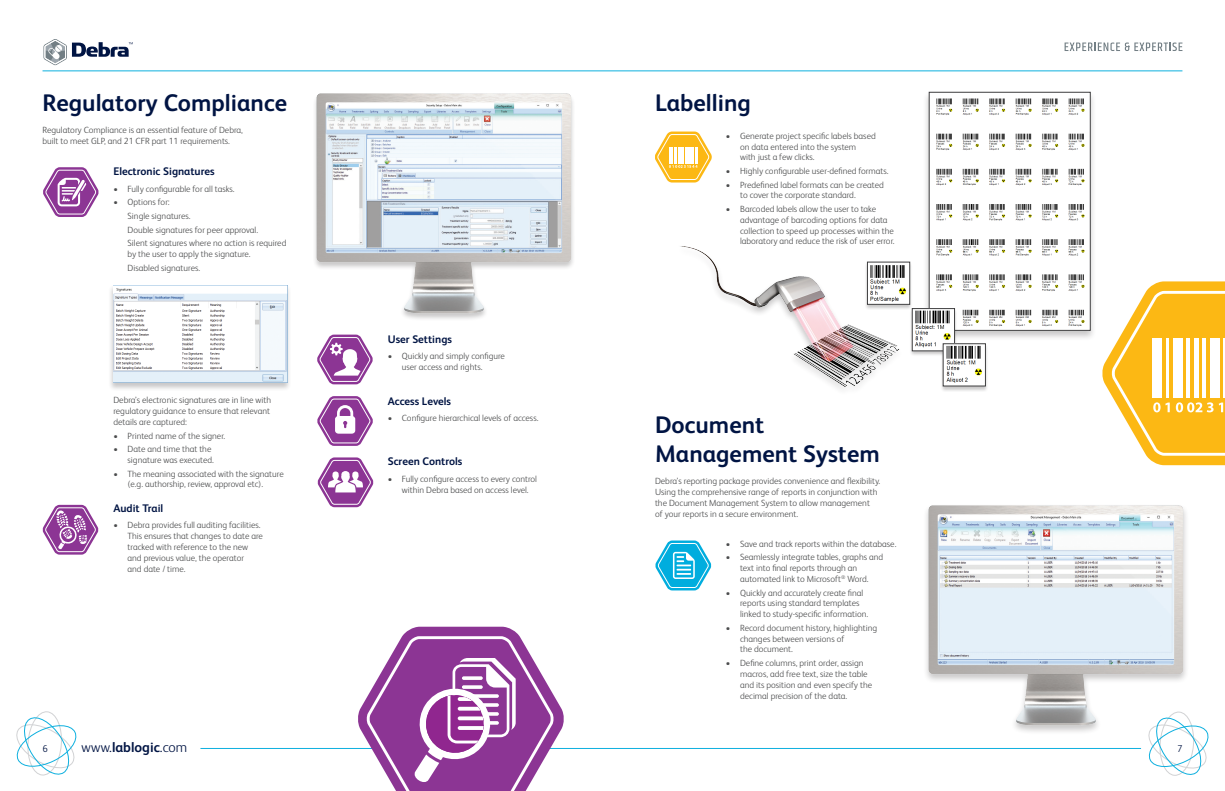
<style>
.page{position:relative;width:1225px;height:791px;background:#fff}
.page>*{position:absolute;margin:0;border:0;box-sizing:border-box;transform-origin:0 0}
.t1{font:700 24px/28.8px "FS Albert Pro";color:#001443}
.t2{font:300 14px "FS Albert Pro";letter-spacing:.005em;color:#001443}
.t3{font:700 11px "FS Albert Pro";color:#001443}
.t4{font:300 10px "FS Albert Pro";color:#001443}
.t5{font:300 9px/10.8px "FS Albert Pro";color:#4b4c4d}
.s1{font-weight:700}
</style>
<div class="page">
<hr style="left:200px;top:748px;width:941px;height:1px;background:#0eb0df">
<svg style="left:16px;top:711px;width:61px;height:65px"></svg>
<svg style="left:1148px;top:725px;width:61px;height:51px"></svg>
<svg style="left:1064px;top:43px;width:118px;height:8px"></svg>
<hr style="left:43px;top:70px;width:1139px;height:1px;background:#0eb0df">
<svg style="left:43px;top:39px;width:90px;height:26px"></svg>
<svg style="left:317px;top:335px;width:56px;height:49px"></svg>
<svg style="left:317px;top:396px;width:56px;height:50px"></svg>
<svg style="left:317px;top:457px;width:56px;height:50px"></svg>
<svg style="left:43px;top:167px;width:56px;height:50px"></svg>
<svg style="left:43px;top:505px;width:55px;height:50px"></svg>
<div style="left:108px;top:285px;width:184px;height:107px;background:#231f20;opacity:.25"></div>
<img style="left:113px;top:285px;width:174px;height:98px">
<img style="left:315px;top:94px;width:258px;height:225px">
<svg style="left:358px;top:627px;width:206px;height:164px"></svg>
<div style="left:923px;top:90px;width:173px;height:251px;background:#231f20;opacity:.25"></div>
<img style="left:931px;top:94px;width:157px;height:234px">
<div style="left:929px;top:92px;width:161px;height:238px;border:1px solid #3e3e3f"></div>
<img style="left:680px;top:246px;width:231px;height:144px">
<div style="left:864px;top:262px;width:48px;height:48px;background:#231f20;opacity:.25"></div>
<img style="left:869px;top:264px;width:39px;height:38px">
<div style="left:867px;top:262px;width:43px;height:42px;border:1px solid #3e3e3f"></div>
<div style="left:909px;top:308px;width:48px;height:49px;background:#231f20;opacity:.25"></div>
<img style="left:914px;top:310px;width:38px;height:39px">
<div style="left:912px;top:308px;width:42px;height:43px;border:1px solid #3e3e3f"></div>
<div style="left:940px;top:343px;width:48px;height:49px;background:#231f20;opacity:.25"></div>
<img style="left:945px;top:346px;width:38px;height:38px">
<img style="left:926px;top:506px;width:266px;height:227px">
<svg style="left:1102px;top:281px;width:123px;height:184px"></svg>
<svg style="left:655px;top:132px;width:56px;height:50px"></svg>
<svg style="left:655px;top:540px;width:56px;height:50px"></svg>
<p class="t1" style="left:43px;top:87px;width:246px">Regulatory Compliance</p>
<p class="t5" style="left:43px;top:124px;width:202px">Regulatory Compliance is an essential feature of Debra, built to meet GLP, and 21 CFR part 11 requirements.</p>
<p class="t5" style="left:740px;top:130px;width:137px;text-indent:-14px">• Generate project specific labels based on data entered into the system<br>with just a few clicks.</p>
<p class="t5" style="left:726px;top:165px;width:164px">• Highly configurable user-defined formats.</p>
<p class="t5" style="left:740px;top:179px;width:145px;text-indent:-14px">• Predefined label formats can be created to cover the corporate standard.</p>
<p class="t5" style="left:740px;top:203px;width:156px;text-indent:-14px">• Barcoded labels allow the user to take advantage of barcoding options for data collection to speed up processes within the laboratory and reduce the risk of user error.</p>
<p class="t1" style="left:655px;top:87px;width:97px">Labelling</p>
<p class="t3" style="left:113px;top:164px;width:103px">Electronic Signatures</p>
<p class="t5" style="left:113px;top:183px;width:123px">• Fully configurable for all tasks.</p>
<p class="t5" style="left:113px;top:196px;width:58px">• Options for:</p>
<p class="t5" style="left:128px;top:210px;width:64px">Single signatures.</p>
<p class="t5" style="left:128px;top:223px;width:132px">Double signatures for peer approval.</p>
<p class="t5" style="left:128px;top:237px;width:160px">Silent signatures where no action is required by the user to apply the signature.</p>
<p class="t5" style="left:128px;top:262px;width:74px">Disabled signatures.</p>
<p class="t5" style="left:113px;top:394px;width:159px;text-align:justify">Debra’s electronic signatures are in line with regulatory guidance to ensure that relevant details are captured:</p>
<p class="t5" style="left:113px;top:429px;width:113px">• Printed name of the signer.</p>
<p class="t5" style="left:113px;top:443px;width:102px;text-align:right">• Date and time that the signature was executed.</p>
<p class="t5" style="left:128px;top:468px;width:158px;text-indent:-14px">• The meaning associated with the signature (e.g. authorship, review, approval etc).</p>
<p class="t3" style="left:113px;top:500px;width:51px">Audit Trail</p>
<p class="t5" style="left:128px;top:519px;width:137px;text-indent:-14px">• Debra provides full auditing facilities.<br>This ensures that changes to date are tracked with reference to the new and previous value, the operator<br>and date / time.</p>
<p class="t3" style="left:388px;top:331px;width:66px">User Settings</p>
<p class="t5" style="left:402px;top:350px;width:105px;text-indent:-14px">• Quickly and simply configure user access and rights.</p>
<p class="t3" style="left:388px;top:393px;width:65px">Access Levels</p>
<p class="t5" style="left:388px;top:412px;width:152px">• Configure hierarchical levels of access.</p>
<p class="t3" style="left:388px;top:454px;width:76px">Screen Controls</p>
<p class="t5" style="left:402px;top:473px;width:137px;text-indent:-14px">• Fully configure access to every control within Debra based on access level.</p>
<p class="t1" style="left:655px;top:409px;width:226px">Document<br>Management System</p>
<p class="t5" style="left:655px;top:475px;width:227px">Debra’s reporting package provides convenience and flexibility.<br>Using the comprehensive range of reports in conjunction with the Document Management System to allow management<br>of your reports in a secure environment.</p>
<p class="t5" style="left:726px;top:538px;width:172px">• Save and track reports within the database.</p>
<p class="t5" style="left:740px;top:551px;width:145px;text-indent:-14px">• Seamlessly integrate tables, graphs and text into final reports through an automated link to Microsoft<sup>®</sup> Word.</p>
<p class="t5" style="left:740px;top:586px;width:130px;text-indent:-14px">• Quickly and accurately create final reports using standard templates linked to study-specific information.</p>
<p class="t5" style="left:740px;top:622px;width:139px;text-indent:-14px">• Record document history, highlighting changes between versions of<br>the document.</p>
<p class="t5" style="left:740px;top:657px;width:134px;text-indent:-14px">• Define columns, print order, assign macros, add free text, size the table and its position and even specify the decimal precision of the data.</p>
<p class="t4" style="left:43px;top:741px;width:7px">6</p>
<p class="t2" style="left:82px;top:737px;width:107px">www.<span class="s1">lablogic</span>.com</p>
<p class="t4" style="left:1177px;top:741px;width:7px">7</p>
</div>
